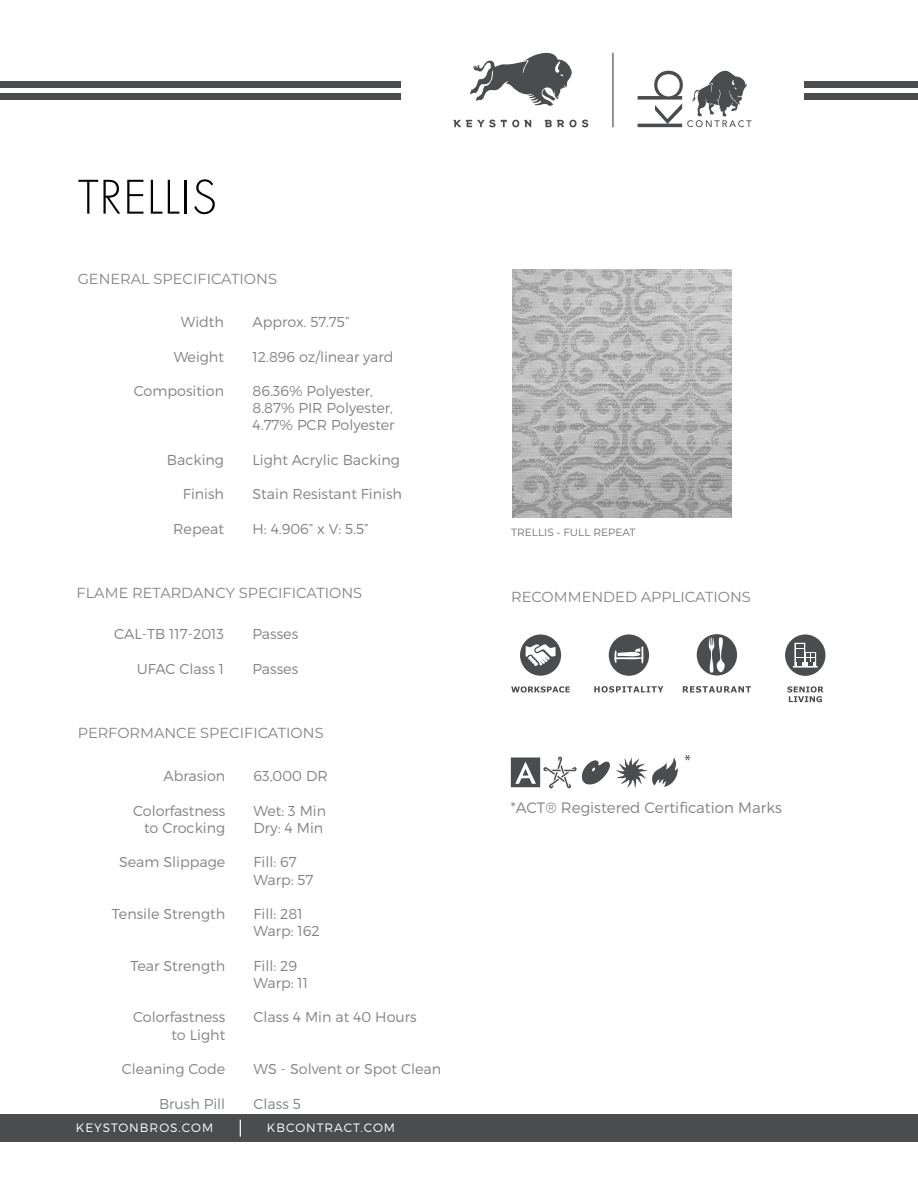
<style>
.page{position:relative;width:918px;height:1188px;background:#fff}
.page>*{position:absolute;margin:0;border:0;box-sizing:border-box;transform-origin:0 0}
.t1{font:300 50.7px "Futura PT";color:#040503}
.t2{font:300 15.15px "Montserrat";color:#818386}
.t3{font:14.55px "Montserrat";color:#818386}
.t4{font:300 14.4px "Montserrat";color:#818386}
.t5{font:300 12.15px "Montserrat";letter-spacing:.08em;color:#fff}
.t6{font:10.5px "Montserrat";color:#6c6d70}
</style>
<div class="page">
<div style="left:0;top:1115px;width:918px;height:27px;background:#4b4c4d"></div>
<svg style="left:240px;top:1120px;width:1px;height:17px"></svg>
<div style="left:0;top:93px;width:400px;height:6px;background:#4b4c4d"></div>
<div style="left:0;top:81px;width:400px;height:6px;background:#4b4c4d"></div>
<div style="left:805px;top:93px;width:113px;height:6px;background:#4b4c4d"></div>
<div style="left:805px;top:81px;width:113px;height:6px;background:#4b4c4d"></div>
<hr style="left:612px;top:53px;width:2px;height:74px;background:#4b4c4d">
<svg style="left:470px;top:52px;width:102px;height:54px"></svg>
<svg style="left:454px;top:120px;width:77px;height:7px"></svg>
<svg style="left:545px;top:120px;width:43px;height:7px"></svg>
<svg style="left:638px;top:70px;width:114px;height:57px"></svg>
<svg style="left:609px;top:634px;width:40px;height:42px"></svg>
<svg style="left:594px;top:686px;width:70px;height:7px"></svg>
<svg style="left:683px;top:686px;width:68px;height:7px"></svg>
<svg style="left:697px;top:634px;width:40px;height:41px"></svg>
<svg style="left:787px;top:686px;width:37px;height:16px"></svg>
<svg style="left:520px;top:634px;width:41px;height:42px"></svg>
<svg style="left:511px;top:686px;width:59px;height:7px"></svg>
<svg style="left:785px;top:634px;width:40px;height:42px"></svg>
<svg style="left:616px;top:757px;width:62px;height:31px"></svg>
<svg style="left:511px;top:757px;width:99px;height:31px"></svg>
<svg style="left:685px;top:755px;width:5px;height:5px"></svg>
<img style="left:512px;top:270px;width:220px;height:248px">
<p class="t1" style="left:78px;top:168px;width:141px">TRELLIS</p>
<p class="t3" style="left:78px;top:269px;width:201px">GENERAL SPECIFICATIONS</p>
<p class="t4" style="left:181px;top:313px;width:45px">Width</p>
<p class="t4" style="left:174px;top:348px;width:52px">Weight</p>
<p class="t4" style="left:134px;top:382px;width:92px">Composition</p>
<p class="t4" style="left:167px;top:451px;width:59px">Backing</p>
<p class="t4" style="left:183px;top:485px;width:43px">Finish</p>
<p class="t4" style="left:173px;top:520px;width:52px">Repeat</p>
<p class="t4" style="left:253px;top:313px;width:98px">Approx. 57.75”</p>
<p class="t4" style="left:253px;top:348px;width:143px">12.896 oz/linear yard</p>
<p class="t4" style="left:253px;top:382px;width:122px">86.36% Polyester,</p>
<p class="t4" style="left:253px;top:399px;width:142px">8.87% PIR Polyester,</p>
<p class="t4" style="left:253px;top:417px;width:144px">4.77% PCR Polyester</p>
<p class="t4" style="left:253px;top:451px;width:149px">Light Acrylic Backing</p>
<p class="t4" style="left:253px;top:485px;width:151px">Stain Resistant Finish</p>
<p class="t4" style="left:253px;top:520px;width:118px">H: 4.906” x V: 5.5”</p>
<p class="t3" style="left:76px;top:583px;width:287px">FLAME RETARDANCY SPECIFICATIONS</p>
<p class="t4" style="left:114px;top:625px;width:112px">CAL-TB 117-2013</p>
<p class="t4" style="left:137px;top:660px;width:89px">UFAC Class 1</p>
<p class="t4" style="left:252px;top:625px;width:47px">Passes</p>
<p class="t4" style="left:252px;top:660px;width:47px">Passes</p>
<p class="t3" style="left:78px;top:723px;width:247px">PERFORMANCE SPECIFICATIONS</p>
<p class="t4" style="left:163px;top:767px;width:63px">Abrasion</p>
<p class="t4" style="left:133px;top:802px;width:94px">Colorfastness</p>
<p class="t4" style="left:144px;top:819px;width:83px">to Crocking</p>
<p class="t4" style="left:119px;top:853px;width:108px">Seam Slippage</p>
<p class="t4" style="left:112px;top:905px;width:115px">Tensile Strength</p>
<p class="t4" style="left:131px;top:957px;width:96px">Tear Strength</p>
<p class="t4" style="left:133px;top:1008px;width:94px">Colorfastness</p>
<p class="t4" style="left:172px;top:1026px;width:55px">to Light</p>
<p class="t4" style="left:122px;top:1060px;width:105px">Cleaning Code</p>
<p class="t4" style="left:159px;top:1095px;width:68px">Brush Pill</p>
<p class="t4" style="left:254px;top:767px;width:76px">63,000 DR</p>
<p class="t4" style="left:254px;top:802px;width:74px">Wet: 3 Min</p>
<p class="t4" style="left:254px;top:819px;width:71px">Dry: 4 Min</p>
<p class="t4" style="left:254px;top:853px;width:45px">Fill: 67</p>
<p class="t4" style="left:254px;top:871px;width:62px">Warp: 57</p>
<p class="t4" style="left:254px;top:905px;width:51px">Fill: 281</p>
<p class="t4" style="left:254px;top:922px;width:68px">Warp: 162</p>
<p class="t4" style="left:254px;top:957px;width:45px">Fill: 29</p>
<p class="t4" style="left:254px;top:974px;width:56px">Warp: 11</p>
<p class="t4" style="left:254px;top:1008px;width:165px">Class 4 Min at 40 Hours</p>
<p class="t4" style="left:254px;top:1060px;width:189px">WS - Solvent or Spot Clean</p>
<p class="t4" style="left:254px;top:1095px;width:49px">Class 5</p>
<p class="t5" style="left:76px;top:1121px;width:139px">KEYSTONBROS.COM</p>
<p class="t5" style="left:267px;top:1121px;width:130px">KBCONTRACT.COM</p>
<p class="t6" style="left:511px;top:525px;width:126px">TRELLIS - FULL REPEAT</p>
<p class="t3" style="left:511px;top:587px;width:241px">RECOMMENDED APPLICATIONS</p>
<p class="t2" style="left:511px;top:798px;width:273px">*ACT® Registered Certification Marks</p>
</div>
